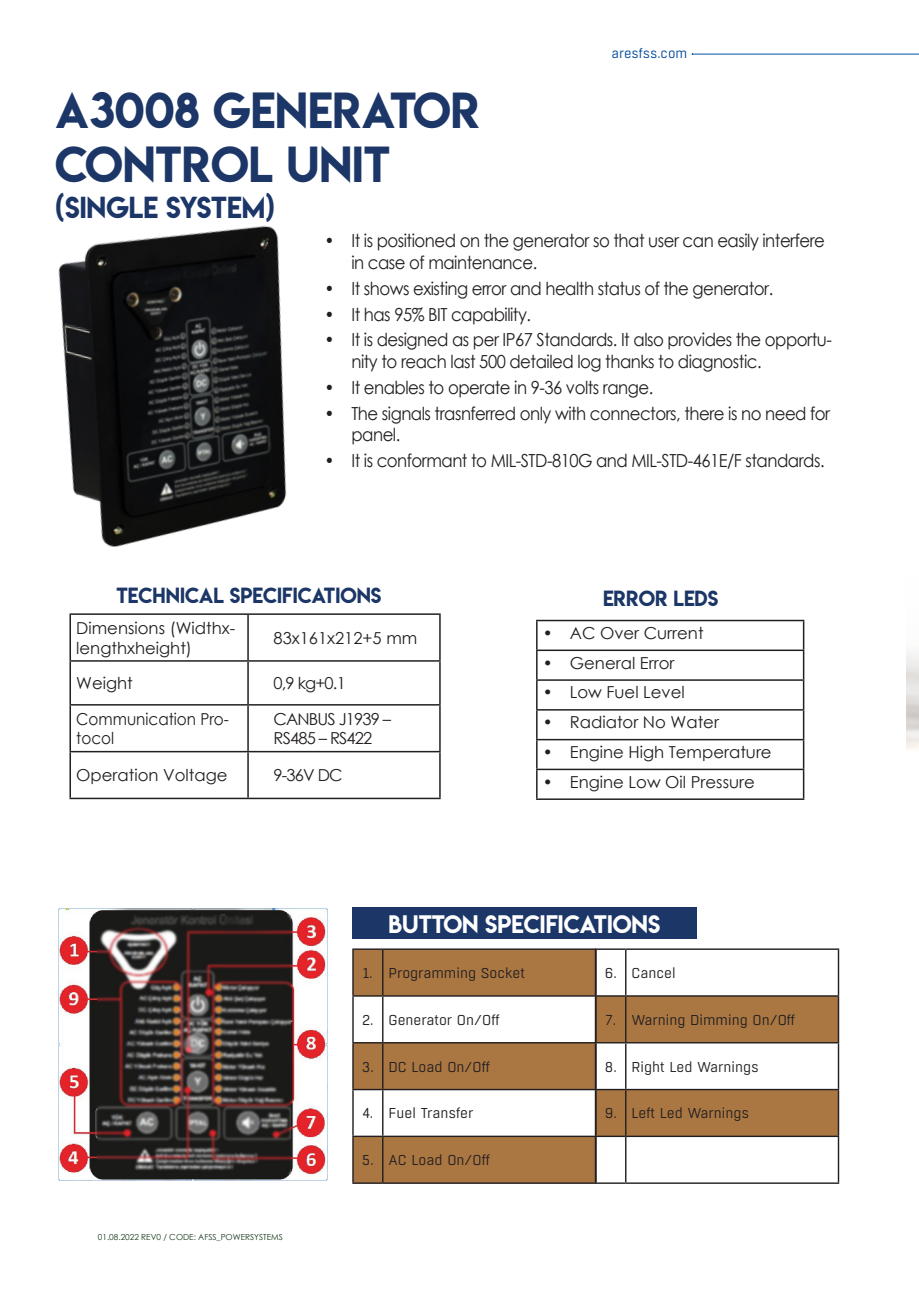
<style>
.page{position:relative;width:919px;height:1289px;background:#fff}
.page>*{position:absolute;margin:0;border:0;box-sizing:border-box;transform-origin:0 0}
.t1{font:45px "Lemon Milk";color:#1b3667}
.t2{font:27px "Lemon Milk";color:#1b3667}
.t3{font:22.5px "Lemon Milk";color:#fff}
.t4{font:19.5px "Lemon Milk";color:#1b3667}
.t5{font:18px/21.6px "Century Gothic";letter-spacing:-.03em;color:#231f20;scale:.92 1}
.t6{font:16.5px/19.8px "Century Gothic";color:#231f20}
.t7{font:16.5px/19.8px "Century Gothic";letter-spacing:-.05em;color:#231f20}
.t8{font:16.5px/19.8px "Century Gothic";color:#231f20;scale:.92 1}
.t9{font:14.25px "Boxed";color:#231f20}
.t10{font:13.5px "Boxed";color:#004899}
.t11{font:8.25px "Century Gothic";color:#17381c}
</style>
<div class="page">
<hr style="left:692px;top:54px;width:226px;height:1px;background:#0155a3">
<img style="left:58px;top:225px;width:229px;height:322px">
<hr style="left:69px;top:613px;width:179px;height:2px;background:#231f20">
<hr style="left:69px;top:615px;width:2px;height:45px;background:#231f20">
<hr style="left:248px;top:613px;width:192px;height:2px;background:#231f20">
<hr style="left:247px;top:615px;width:2px;height:45px;background:#231f20">
<hr style="left:439px;top:615px;width:1px;height:45px;background:#231f20">
<hr style="left:69px;top:660px;width:179px;height:1px;background:#231f20">
<hr style="left:69px;top:661px;width:2px;height:43px;background:#231f20">
<hr style="left:248px;top:660px;width:192px;height:1px;background:#231f20">
<hr style="left:247px;top:661px;width:2px;height:43px;background:#231f20">
<hr style="left:439px;top:661px;width:1px;height:43px;background:#231f20">
<hr style="left:69px;top:704px;width:179px;height:1px;background:#231f20">
<hr style="left:69px;top:705px;width:2px;height:46px;background:#231f20">
<hr style="left:248px;top:704px;width:192px;height:1px;background:#231f20">
<hr style="left:247px;top:705px;width:2px;height:46px;background:#231f20">
<hr style="left:439px;top:705px;width:1px;height:46px;background:#231f20">
<hr style="left:69px;top:751px;width:179px;height:1px;background:#231f20">
<hr style="left:69px;top:752px;width:2px;height:45px;background:#231f20">
<hr style="left:248px;top:751px;width:192px;height:1px;background:#231f20">
<hr style="left:247px;top:752px;width:2px;height:45px;background:#231f20">
<hr style="left:439px;top:752px;width:1px;height:45px;background:#231f20">
<hr style="left:69px;top:797px;width:179px;height:2px;background:#231f20">
<hr style="left:248px;top:797px;width:192px;height:2px;background:#231f20">
<img style="left:59px;top:908px;width:268px;height:272px">
<svg style="left:353px;top:949px;width:241px;height:233px;fill:#aa7743"></svg>
<hr style="left:352px;top:948px;width:31px;height:1px;background:#231f20">
<hr style="left:352px;top:949px;width:1px;height:46px;background:#231f20">
<hr style="left:383px;top:948px;width:213px;height:1px;background:#231f20">
<hr style="left:382px;top:949px;width:1px;height:46px;background:#231f20">
<hr style="left:594px;top:949px;width:2px;height:46px;background:#231f20">
<hr style="left:352px;top:995px;width:31px;height:1px;background:#231f20">
<hr style="left:352px;top:996px;width:1px;height:46px;background:#231f20">
<hr style="left:383px;top:995px;width:213px;height:1px;background:#231f20">
<hr style="left:382px;top:996px;width:1px;height:46px;background:#231f20">
<hr style="left:594px;top:996px;width:2px;height:46px;background:#231f20">
<hr style="left:352px;top:1042px;width:31px;height:1px;background:#231f20">
<hr style="left:352px;top:1043px;width:1px;height:45px;background:#231f20">
<hr style="left:383px;top:1042px;width:213px;height:1px;background:#231f20">
<hr style="left:382px;top:1043px;width:1px;height:45px;background:#231f20">
<hr style="left:594px;top:1043px;width:2px;height:45px;background:#231f20">
<hr style="left:352px;top:1088px;width:31px;height:2px;background:#231f20">
<hr style="left:352px;top:1090px;width:1px;height:45px;background:#231f20">
<hr style="left:383px;top:1088px;width:213px;height:2px;background:#231f20">
<hr style="left:382px;top:1090px;width:1px;height:45px;background:#231f20">
<hr style="left:594px;top:1090px;width:2px;height:45px;background:#231f20">
<hr style="left:352px;top:1135px;width:31px;height:2px;background:#231f20">
<hr style="left:352px;top:1137px;width:1px;height:45px;background:#231f20">
<hr style="left:383px;top:1135px;width:213px;height:2px;background:#231f20">
<hr style="left:382px;top:1137px;width:1px;height:45px;background:#231f20">
<hr style="left:594px;top:1137px;width:2px;height:45px;background:#231f20">
<hr style="left:352px;top:1182px;width:31px;height:1px;background:#231f20">
<hr style="left:383px;top:1182px;width:213px;height:1px;background:#231f20">
<svg style="left:596px;top:996px;width:241px;height:139px"></svg>
<hr style="left:595px;top:948px;width:30px;height:1px;background:#231f20">
<hr style="left:625px;top:948px;width:214px;height:1px;background:#231f20">
<hr style="left:625px;top:949px;width:1px;height:46px;background:#231f20">
<hr style="left:837px;top:949px;width:2px;height:46px;background:#231f20">
<hr style="left:595px;top:995px;width:30px;height:1px;background:#231f20">
<hr style="left:625px;top:995px;width:214px;height:1px;background:#231f20">
<hr style="left:625px;top:996px;width:1px;height:46px;background:#231f20">
<hr style="left:837px;top:996px;width:2px;height:46px;background:#231f20">
<hr style="left:595px;top:1042px;width:30px;height:1px;background:#231f20">
<hr style="left:625px;top:1042px;width:214px;height:1px;background:#231f20">
<hr style="left:625px;top:1043px;width:1px;height:45px;background:#231f20">
<hr style="left:837px;top:1043px;width:2px;height:45px;background:#231f20">
<hr style="left:595px;top:1088px;width:30px;height:2px;background:#231f20">
<hr style="left:625px;top:1088px;width:214px;height:2px;background:#231f20">
<hr style="left:625px;top:1090px;width:1px;height:45px;background:#231f20">
<hr style="left:837px;top:1090px;width:2px;height:45px;background:#231f20">
<hr style="left:595px;top:1135px;width:30px;height:2px;background:#231f20">
<hr style="left:625px;top:1135px;width:214px;height:2px;background:#231f20">
<hr style="left:625px;top:1137px;width:1px;height:45px;background:#231f20">
<hr style="left:837px;top:1137px;width:2px;height:45px;background:#231f20">
<hr style="left:595px;top:1182px;width:30px;height:1px;background:#231f20">
<hr style="left:625px;top:1182px;width:214px;height:1px;background:#231f20">
<div style="left:352px;top:907px;width:344px;height:32px;background:#1b3667"></div>
<hr style="left:536px;top:619px;width:268px;height:2px;background:#231f20">
<hr style="left:802px;top:621px;width:2px;height:28px;background:#231f20">
<hr style="left:536px;top:649px;width:268px;height:2px;background:#231f20">
<hr style="left:802px;top:651px;width:2px;height:28px;background:#231f20">
<hr style="left:536px;top:679px;width:268px;height:1px;background:#231f20">
<hr style="left:802px;top:680px;width:2px;height:29px;background:#231f20">
<hr style="left:536px;top:709px;width:268px;height:1px;background:#231f20">
<hr style="left:802px;top:710px;width:2px;height:29px;background:#231f20">
<hr style="left:536px;top:739px;width:268px;height:1px;background:#231f20">
<hr style="left:802px;top:740px;width:2px;height:28px;background:#231f20">
<hr style="left:536px;top:768px;width:268px;height:2px;background:#231f20">
<svg style="left:536px;top:621px;width:1px;height:177px"></svg>
<hr style="left:802px;top:770px;width:2px;height:28px;background:#231f20">
<hr style="left:536px;top:798px;width:268px;height:2px;background:#231f20">
<p class="t1" style="left:55px;top:78px;width:426px">A3008 GENERATOR</p>
<p class="t1" style="left:55px;top:132px;width:336px">CONTROL UNIT</p>
<p class="t2" style="left:55px;top:188px;width:221px">(SINGLE SYSTEM)</p>
<p class="t10" style="left:611px;top:44px;width:77px">aresfss.com</p>
<p class="t5" style="left:351px;top:230px;width:516px;text-indent:-27px">• It is positioned on the generator so that user can easily interfere in case of maintenance.</p>
<p class="t5" style="left:324px;top:277px;width:489px">• It shows existing error and health status of the generator.</p>
<p class="t5" style="left:324px;top:303px;width:226px">• It has 95% BIT capability.</p>
<p class="t5" style="left:351px;top:329px;width:523px;text-indent:-27px">• It is designed as per IP67 Standards. It also provides the opportu&shy;nity to reach last 500 detailed log thanks to diagnostic.</p>
<p class="t5" style="left:324px;top:376px;width:359px">• It enables to operate in 9-36 volts range.</p>
<p class="t5" style="left:351px;top:402px;width:522px;text-indent:-27px">• The signals trasnferred only with connectors, there is no need for panel.</p>
<p class="t5" style="left:324px;top:449px;width:545px">• It is conformant to MIL-STD-810G and MIL-STD-461E/F standards.</p>
<p class="t4" style="left:116px;top:581px;width:266px">TECHNICAL SPECIFICATIONS</p>
<p class="t6" style="left:76px;top:617px;width:160px">Dimensions (Widthx&shy;lengthxheight)</p>
<p class="t6" style="left:273px;top:627px;width:145px">83x161x212+5 mm</p>
<p class="t6" style="left:76px;top:673px;width:58px">Weight</p>
<p class="t6" style="left:273px;top:673px;width:74px">0,9 kg+0.1</p>
<p class="t8" style="left:76px;top:708px;width:167px">Communication Pro&shy;tocol</p>
<p class="t7" style="left:273px;top:708px;width:119px">CANBUS J1939 –<br>RS485 – RS422</p>
<p class="t6" style="left:76px;top:765px;width:153px">Operation Voltage</p>
<p class="t6" style="left:273px;top:765px;width:70px">9-36V DC</p>
<p class="t4" style="left:603px;top:584px;width:117px">ERROR LEDS</p>
<p class="t6" style="left:542px;top:622px;width:162px">• AC Over Current</p>
<p class="t6" style="left:542px;top:652px;width:133px">• General Error</p>
<p class="t6" style="left:542px;top:682px;width:143px">• Low Fuel Level</p>
<p class="t6" style="left:542px;top:712px;width:178px">• Radiator No Water</p>
<p class="t6" style="left:542px;top:742px;width:230px">• Engine High Temperature</p>
<p class="t6" style="left:542px;top:771px;width:213px">• Engine Low Oil Pressure</p>
<p class="t3" style="left:388px;top:907px;width:273px">BUTTON SPECIFICATIONS</p>
<p class="t11" style="left:98px;top:1230px;width:186px">01.08.2022 REV0 / CODE: AFSS_POWERSYSTEMS</p>
<p class="t9" style="left:363px;top:964px;width:11px">1.</p>
<p class="t9" style="left:388px;top:964px;width:138px">Programming Socket</p>
<p class="t9" style="left:362px;top:1010px;width:13px">2.</p>
<p class="t9" style="left:388px;top:1010px;width:112px">Generator On/Off</p>
<p class="t9" style="left:362px;top:1057px;width:13px">3.</p>
<p class="t9" style="left:388px;top:1057px;width:103px">DC Load On/Off</p>
<p class="t9" style="left:362px;top:1104px;width:12px">4.</p>
<p class="t9" style="left:388px;top:1104px;width:86px">Fuel Transfer</p>
<p class="t9" style="left:362px;top:1151px;width:13px">5.</p>
<p class="t9" style="left:388px;top:1151px;width:103px">AC Load On/Off</p>
<p class="t9" style="left:604px;top:964px;width:14px">6.</p>
<p class="t9" style="left:631px;top:964px;width:46px">Cancel</p>
<p class="t9" style="left:605px;top:1010px;width:12px">7.</p>
<p class="t9" style="left:631px;top:1010px;width:165px">Warning Dimming On/Off</p>
<p class="t9" style="left:605px;top:1057px;width:13px">8.</p>
<p class="t9" style="left:631px;top:1057px;width:129px">Right Led Warnings</p>
<p class="t9" style="left:604px;top:1104px;width:14px">9.</p>
<p class="t9" style="left:631px;top:1104px;width:119px">Left Led Warnings</p>
</div>
